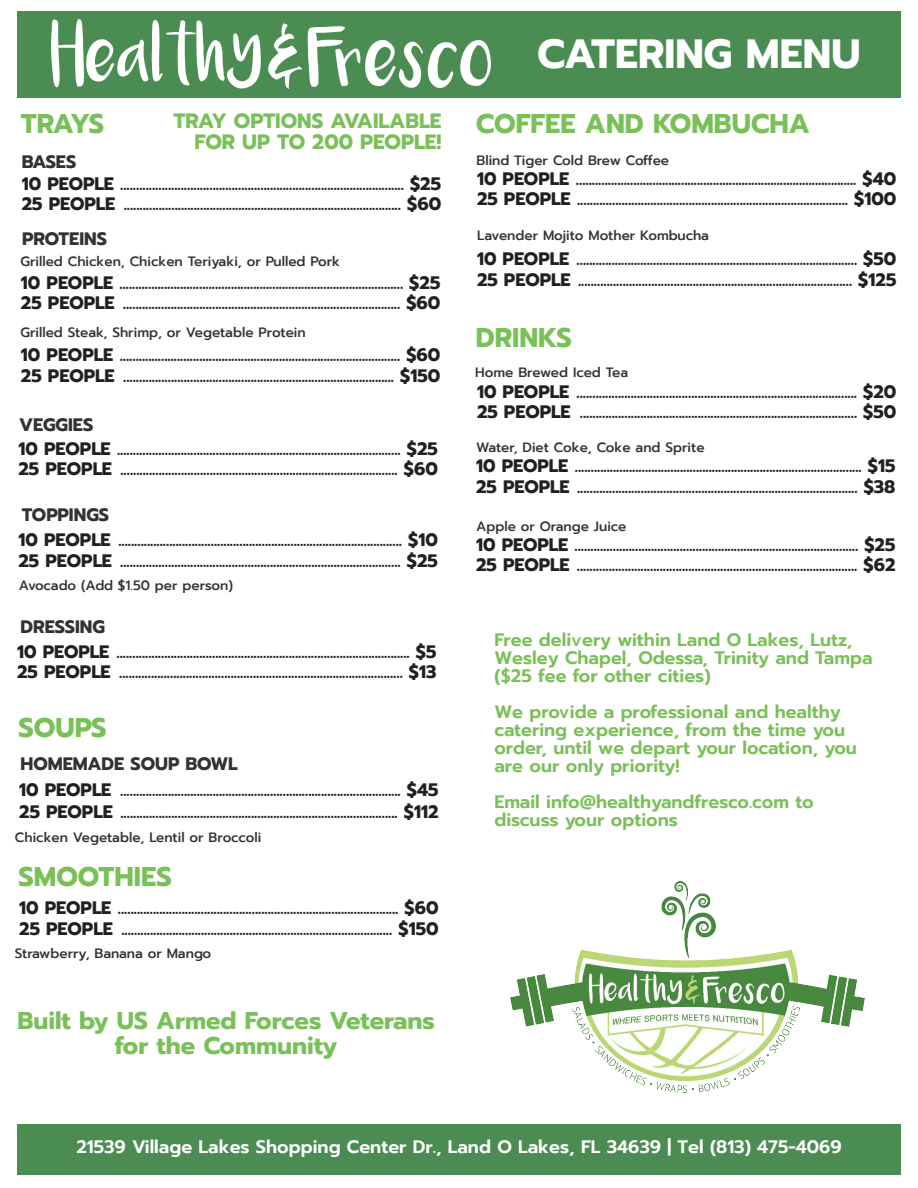
<style>
.page{position:relative;width:918px;height:1188px;background:#fff}
.page>*{position:absolute;margin:0;border:0;box-sizing:border-box;transform-origin:0 0}
.t1{font:700 40.65px "Prompt";color:#fff}
.t2{font:700 27px "Prompt";color:#7ac058}
.t3{font:700 24.15px/24.2px "Prompt";color:#7ac058;text-align:center}
.t4{font:700 20.7px/20.7px "Prompt";color:#7ac058;text-align:right}
.t5{font:700 18px/20.7px "Prompt";color:#231f20}
.t6{font:600 18px/18px "Prompt";color:#7ac058}
.t7{font:600 18px "Prompt";color:#fff}
.t8{font:700 18px "Prompt";color:#343231}
.t9{font:500 13.5px "Prompt";color:#343231}
</style>
<div class="page">
<div style="left:17px;top:11px;width:884px;height:86px;background:#4b8c52"></div>
<img style="left:51px;top:19px;width:439px;height:70px">
<div style="left:17px;top:1124px;width:884px;height:50px;background:#4b8c52"></div>
<img style="left:510px;top:881px;width:355px;height:211px">
<h1 class="t1" style="left:538px;top:38px;width:324px">CATERING MENU</h1>
<h2 class="t2" style="left:21px;top:112px;width:85px">TRAYS</h2>
<h2 class="t2" style="left:476px;top:112px;width:335px">COFFEE AND KOMBUCHA</h2>
<p class="t4" style="left:173px;top:113px;width:270px">TRAY OPTIONS AVAILABLE<br>FOR UP TO 200 PEOPLE!</p>
<p class="t8" style="left:22px;top:154px;width:56px">BASES</p>
<p class="t5" style="left:22px;top:175px;width:421px">10 PEOPLE ......................................................................................... $25<br>25 PEOPLE ....................................................................................... $60</p>
<p class="t8" style="left:22px;top:232px;width:87px">PROTEINS</p>
<p class="t9" style="left:20px;top:256px;width:321px">Grilled Chicken, Chicken Teriyaki, or Pulled Pork</p>
<p class="t5" style="left:21px;top:274px;width:421px">10 PEOPLE ......................................................................................... $25<br>25 PEOPLE ....................................................................................... $60</p>
<p class="t5" style="left:21px;top:347px;width:421px">10 PEOPLE ........................................................................................ $60<br>25 PEOPLE ..................................................................................... $150</p>
<p class="t9" style="left:20px;top:327px;width:287px">Grilled Steak, Shrimp, or Vegetable Protein</p>
<p class="t8" style="left:19px;top:418px;width:76px">VEGGIES</p>
<p class="t5" style="left:19px;top:440px;width:421px">10 PEOPLE ......................................................................................... $25<br>25 PEOPLE ....................................................................................... $60</p>
<p class="t8" style="left:22px;top:507px;width:89px">TOPPINGS</p>
<p class="t5" style="left:19px;top:531px;width:421px">10 PEOPLE ......................................................................................... $10<br>25 PEOPLE ........................................................................................ $25</p>
<p class="t9" style="left:19px;top:580px;width:216px">Avocado (Add $1.50 per person)</p>
<p class="t8" style="left:21px;top:619px;width:86px">DRESSING</p>
<p class="t5" style="left:17px;top:643px;width:421px">10 PEOPLE ............................................................................................ $5<br>25 PEOPLE ......................................................................................... $13</p>
<h2 class="t2" style="left:19px;top:717px;width:90px">SOUPS</h2>
<p class="t8" style="left:20px;top:756px;width:219px">HOMEMADE SOUP BOWL</p>
<p class="t5" style="left:19px;top:781px;width:421px">10 PEOPLE ........................................................................................ $45<br>25 PEOPLE ....................................................................................... $112</p>
<p class="t9" style="left:15px;top:832px;width:248px">Chicken Vegetable, Lentil or Broccoli</p>
<h2 class="t2" style="left:19px;top:866px;width:155px">SMOOTHIES</h2>
<p class="t5" style="left:19px;top:899px;width:421px">10 PEOPLE ........................................................................................ $60<br>25 PEOPLE ..................................................................................... $150</p>
<p class="t9" style="left:15px;top:947px;width:198px">Strawberry, Banana or Mango</p>
<h3 class="t3" style="left:17px;top:1011px;width:419px">Built by US Armed Forces Veterans for the Community</h3>
<p class="t9" style="left:476px;top:155px;width:194px">Blind Tiger Cold Brew Coffee</p>
<p class="t5" style="left:477px;top:170px;width:421px">10 PEOPLE ........................................................................................ $40<br>25 PEOPLE ..................................................................................... $100</p>
<p class="t9" style="left:477px;top:230px;width:233px">Lavender Mojito Mother Kombucha</p>
<p class="t5" style="left:477px;top:250px;width:421px;line-height:21.5px">10 PEOPLE ........................................................................................ $50<br>25 PEOPLE ...................................................................................... $125</p>
<h2 class="t2" style="left:476px;top:327px;width:98px">DRINKS</h2>
<p class="t9" style="left:475px;top:367px;width:154px">Home Brewed Iced Tea</p>
<p class="t5" style="left:477px;top:383px;width:421px">10 PEOPLE ........................................................................................ $20<br>25 PEOPLE ....................................................................................... $50</p>
<p class="t9" style="left:476px;top:442px;width:230px">Water, Diet Coke, Coke and Sprite</p>
<p class="t5" style="left:476px;top:457px;width:421px">10 PEOPLE .......................................................................................... $15<br>25 PEOPLE ........................................................................................ $38</p>
<p class="t9" style="left:476px;top:521px;width:152px">Apple or Orange Juice</p>
<p class="t5" style="left:476px;top:536px;width:421px">10 PEOPLE ......................................................................................... $25<br>25 PEOPLE ........................................................................................ $62</p>
<p class="t6" style="left:494px;top:633px;width:380px">Free delivery within Land O Lakes, Lutz,<br>Wesley Chapel, Odessa, Trinity and Tampa ($25 fee for other cities)</p>
<p class="t6" style="left:494px;top:705px;width:364px">We provide a professional and healthy catering experience, from the time you order, until we depart your location, you are our only priority!</p>
<p class="t6" style="left:494px;top:795px;width:321px">Email info@healthyandfresco.com to discuss your options</p>
<p class="t7" style="left:76px;top:1139px;width:767px">21539 Village Lakes Shopping Center Dr., Land O Lakes, FL 34639 | Tel (813) 475-4069</p>
</div>
